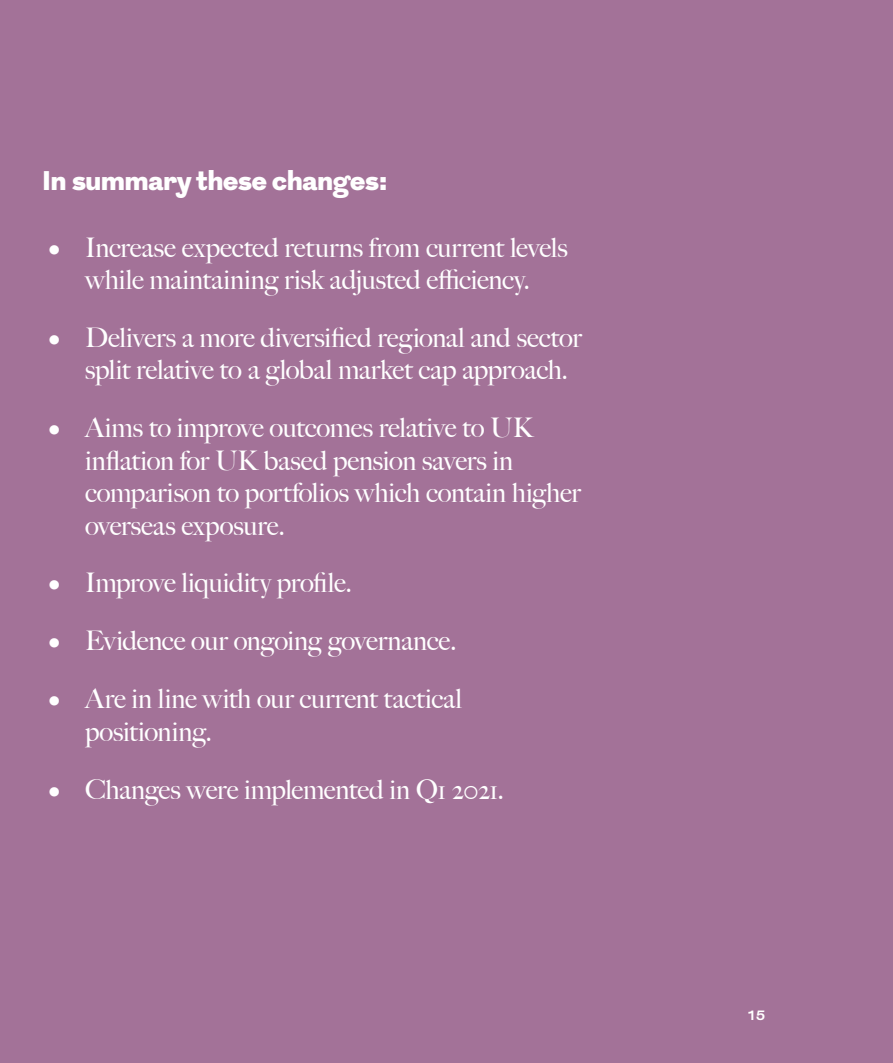
<style>
.page{position:relative;width:893px;height:1063px;background:#a37298}
.page>*{position:absolute;margin:0;border:0;box-sizing:border-box;transform-origin:0 0}
.t1{font:500 27px/32.4px "Big Caslon";letter-spacing:-.01em;color:#fff}
.Intro_text{font:900 27px "Grot";color:#fff}
.t2{font:700 13.5px "Grot";color:#fff}
</style>
<div class="page">
<p class="Intro_text" style="left:43px;top:162px;width:346px">In summary these changes:</p>
<p class="t1" style="left:47px;top:230px;width:523px;text-align:center">• Increase expected returns from current levels while maintaining risk adjusted efficiency.</p>
<p class="t1" style="left:85px;top:320px;width:498px;text-indent:-38px">• Delivers a more diversified regional and sector split relative to a global market cap approach.</p>
<p class="t1" style="left:85px;top:411px;width:498px;text-indent:-38px">• Aims to improve outcomes relative to UK inflation for UK based pension savers in comparison to portfolios which contain higher overseas exposure.</p>
<p class="t1" style="left:47px;top:566px;width:307px">• Improve liquidity profile.</p>
<p class="t1" style="left:47px;top:624px;width:411px">• Evidence our ongoing governance.</p>
<p class="t1" style="left:85px;top:682px;width:379px;text-indent:-38px">• Are in line with our current tactical positioning.</p>
<p class="t1" style="left:47px;top:772px;width:459px">• Changes were implemented in Q1 2021.</p>
<p class="t2" style="left:747px;top:1006px;width:20px">15</p>
</div>
